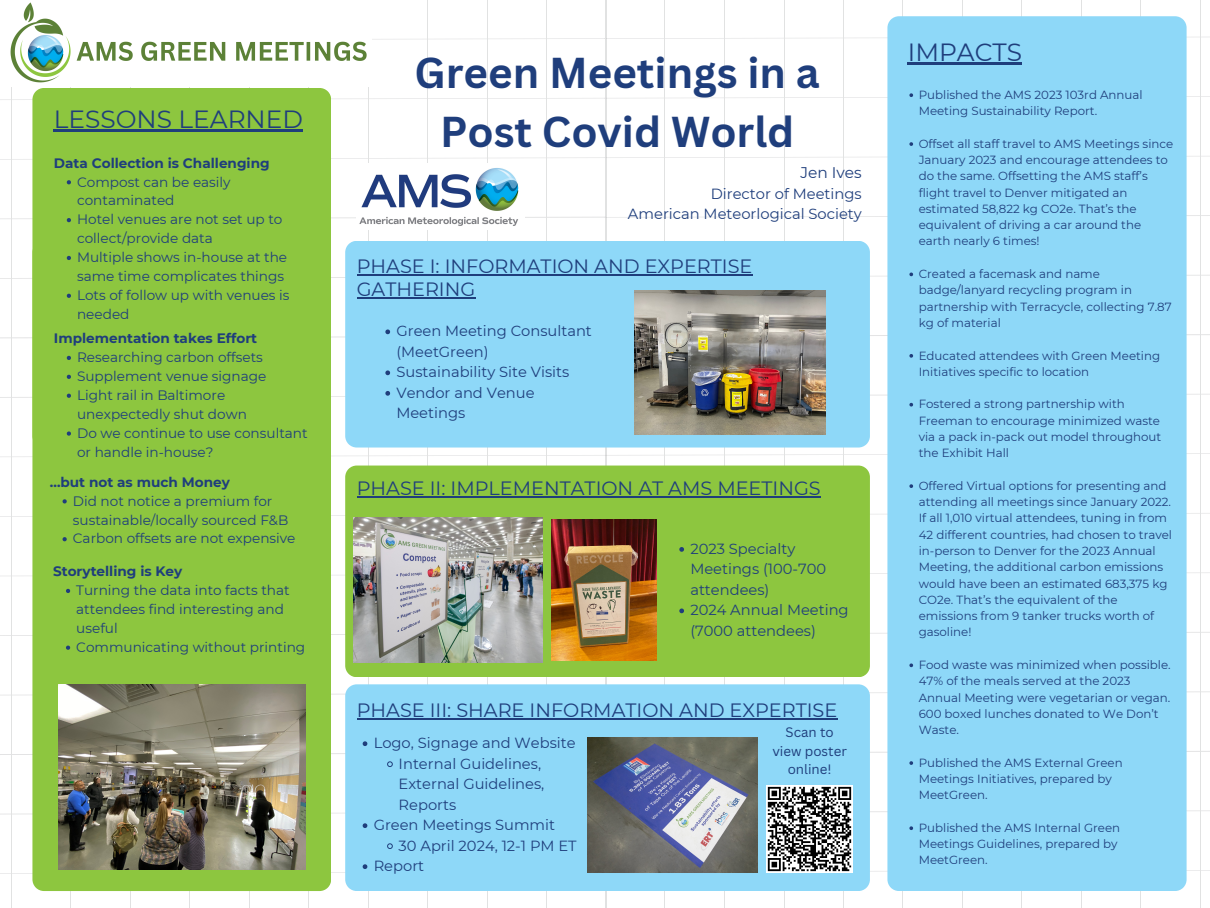
<style>
.page{position:relative;width:1210px;height:908px;background:#fff}
.page>*{position:absolute;margin:0;border:0;box-sizing:border-box;transform-origin:0 0}
.t1{font:700 42px/58.8px "Canva Sans";color:#1f3e7c;text-align:center}
.t2{font:24.85px "Montserrat";color:#1f3e7c}
.t3{font:19.25px/23.6px "Montserrat";color:#1f3e7c}
.t4{font:15.4px "Montserrat";color:#1f3e7c}
.t5{font:14.7px/20.5px "Montserrat";color:#1f3e7c;text-align:right}
.t6{font:14.66px/20.5px "Montserrat";color:#1f3e7c}
.t7{font:13.61px/18.9px "Montserrat";color:#1f3e7c}
.t8{font:700 13.61px "Montserrat";color:#1f3e7c}
.t9{font:13.3px/18.4px "Canva Sans";color:#1f3e7c;text-align:center}
.t10{font:11.79px/16.3px "Montserrat";color:#1f3e7c}
</style>
<div class="page">
<hr style="left:11px;top:0;width:1px;height:907px;background:#898a8d">
<hr style="left:70px;top:0;width:1px;height:907px;background:#898a8d">
<hr style="left:130px;top:0;width:1px;height:907px;background:#898a8d">
<hr style="left:189px;top:0;width:1px;height:907px;background:#898a8d">
<hr style="left:249px;top:0;width:1px;height:907px;background:#898a8d">
<hr style="left:308px;top:0;width:1px;height:907px;background:#898a8d">
<hr style="left:368px;top:0;width:1px;height:907px;background:#898a8d">
<hr style="left:427px;top:0;width:1px;height:907px;background:#898a8d">
<hr style="left:487px;top:0;width:1px;height:907px;background:#898a8d">
<hr style="left:546px;top:0;width:1px;height:907px;background:#898a8d">
<hr style="left:606px;top:0;width:1px;height:907px;background:#898a8d">
<hr style="left:605px;top:0;width:1px;height:907px;background:#898a8d">
<hr style="left:664px;top:0;width:1px;height:907px;background:#898a8d">
<hr style="left:724px;top:0;width:1px;height:907px;background:#898a8d">
<hr style="left:783px;top:0;width:1px;height:907px;background:#898a8d">
<hr style="left:843px;top:0;width:1px;height:907px;background:#898a8d">
<hr style="left:902px;top:0;width:1px;height:907px;background:#898a8d">
<hr style="left:962px;top:0;width:1px;height:907px;background:#898a8d">
<hr style="left:1021px;top:0;width:1px;height:907px;background:#898a8d">
<hr style="left:1081px;top:0;width:1px;height:907px;background:#898a8d">
<hr style="left:1140px;top:0;width:1px;height:907px;background:#898a8d">
<hr style="left:1200px;top:0;width:1px;height:907px;background:#898a8d">
<svg style="left:372px;top:36px;width:829px;height:5px"></svg>
<svg style="left:0;top:155px;width:1210px;height:5px"></svg>
<svg style="left:0;top:452px;width:1210px;height:6px"></svg>
<svg style="left:0;top:512px;width:1210px;height:5px"></svg>
<svg style="left:10px;top:571px;width:1200px;height:6px"></svg>
<svg style="left:0;top:630px;width:1210px;height:6px"></svg>
<svg style="left:0;top:690px;width:1210px;height:6px"></svg>
<svg style="left:0;top:809px;width:1210px;height:6px"></svg>
<div style="left:345px;top:465px;width:525px;height:212px;background:#8dc63f"></div>
<div style="left:345px;top:241px;width:524px;height:206px;background:#8ed8f8"></div>
<div style="left:887px;top:16px;width:299px;height:874px;background:#8ed8f8"></div>
<div style="left:345px;top:684px;width:524px;height:206px;background:#8ed8f8"></div>
<div style="left:32px;top:88px;width:299px;height:802px;background:#8dc63f"></div>
<img style="left:10px;top:0;width:359px;height:86px">
<img style="left:359px;top:164px;width:160px;height:65px">
<img style="left:354px;top:517px;width:189px;height:145px">
<img style="left:588px;top:736px;width:170px;height:128px">
<img style="left:634px;top:291px;width:191px;height:143px">
<img style="left:59px;top:684px;width:246px;height:180px">
<img style="left:551px;top:519px;width:105px;height:140px">
<img style="left:766px;top:785px;width:87px;height:79px">
<hr style="left:908px;top:63px;width:114px;height:2px;background:#1f3e7c">
<hr style="left:357px;top:496px;width:463px;height:1px;background:#1f3e7c">
<hr style="left:357px;top:717px;width:480px;height:2px;background:#1f3e7c">
<hr style="left:357px;top:297px;width:118px;height:2px;background:#1f3e7c">
<hr style="left:54px;top:129px;width:249px;height:3px;background:#1f3e7c">
<svg style="left:0;top:329px;width:1210px;height:10px;background:#99cdbb"></svg>
<svg style="left:385px;top:370px;width:5px;height:5px"></svg>
<svg style="left:67px;top:180px;width:4px;height:4px"></svg>
<svg style="left:0;top:214px;width:1210px;height:8px"></svg>
<svg style="left:67px;top:256px;width:4px;height:4px"></svg>
<svg style="left:67px;top:293px;width:4px;height:5px"></svg>
<svg style="left:0;top:93px;width:1210px;height:8px"></svg>
<svg style="left:909px;top:142px;width:4px;height:4px"></svg>
<svg style="left:0;top:272px;width:1210px;height:7px;background:#8bc7be"></svg>
<svg style="left:909px;top:354px;width:4px;height:3px"></svg>
<svg style="left:909px;top:484px;width:4px;height:4px"></svg>
<svg style="left:909px;top:663px;width:4px;height:4px"></svg>
<svg style="left:909px;top:761px;width:4px;height:3px"></svg>
<svg style="left:909px;top:826px;width:4px;height:3px"></svg>
<svg style="left:679px;top:547px;width:5px;height:4px"></svg>
<svg style="left:679px;top:608px;width:5px;height:5px"></svg>
<svg style="left:0;top:741px;width:1210px;height:14px;background:#93bcc4"></svg>
<svg style="left:387px;top:761px;width:5px;height:5px"></svg>
<svg style="left:363px;top:823px;width:4px;height:4px"></svg>
<svg style="left:387px;top:843px;width:5px;height:5px"></svg>
<svg style="left:0;top:864px;width:1210px;height:10px;background:#8cb7b3"></svg>
<svg style="left:67px;top:356px;width:4px;height:4px"></svg>
<svg style="left:67px;top:374px;width:4px;height:5px"></svg>
<svg style="left:0;top:391px;width:1210px;height:15px;background:#8fc1ad"></svg>
<svg style="left:67px;top:431px;width:4px;height:4px"></svg>
<svg style="left:63px;top:499px;width:4px;height:4px"></svg>
<svg style="left:63px;top:537px;width:4px;height:4px"></svg>
<svg style="left:66px;top:588px;width:4px;height:5px"></svg>
<svg style="left:66px;top:645px;width:4px;height:4px"></svg>
<h4 class="t2" style="left:54px;top:104px;width:251px">LESSONS LEARNED</h4>
<p class="t8" style="left:54px;top:154px;width:217px">Data Collection is Challenging</p>
<p class="t7" style="left:77px;top:172px;width:155px">Compost can be easily contaminated</p>
<p class="t7" style="left:77px;top:210px;width:207px">Hotel venues are not set up to collect/provide data</p>
<p class="t7" style="left:77px;top:248px;width:212px">Multiple shows in-house at the same time complicates things</p>
<p class="t7" style="left:77px;top:285px;width:214px">Lots of follow up with venues is needed</p>
<h3 class="t8" style="left:54px;top:330px;width:205px">Implementation takes Effort</h3>
<p class="t7" style="left:77px;top:347px;width:187px">Researching carbon offsets</p>
<p class="t7" style="left:77px;top:366px;width:191px">Supplement venue signage</p>
<p class="t7" style="left:77px;top:385px;width:171px">Light rail in Baltimore unexpectedly shut down</p>
<p class="t7" style="left:77px;top:423px;width:232px">Do we continue to use consultant or handle in-house?</p>
<h3 class="t8" style="left:50px;top:473px;width:182px">…but not as much Money</h3>
<p class="t7" style="left:73px;top:491px;width:217px">Did not notice a premium for sustainable/locally sourced F&amp;B</p>
<p class="t7" style="left:73px;top:529px;width:224px">Carbon offsets are not expensive</p>
<p class="t8" style="left:53px;top:563px;width:131px">Storytelling is Key</p>
<p class="t7" style="left:76px;top:580px;width:215px">Turning the data into facts that attendees find interesting and useful</p>
<p class="t7" style="left:76px;top:637px;width:230px">Communicating without printing</p>
<p class="t1" style="left:414px;top:42px;width:407px">Green Meetings in a<br>Post Covid World</p>
<h4 class="t4" style="left:800px;top:163px;width:63px">Jen Ives</h4>
<h4 class="t5" style="left:628px;top:183px;width:235px">Director of Meetings<br>American Meteorlogical Society</h4>
<p class="t3" style="left:357px;top:254px;width:397px">PHASE I: INFORMATION AND EXPERTISE<br>GATHERING</p>
<p class="t6" style="left:396px;top:321px;width:197px">Green Meeting Consultant (MeetGreen)</p>
<p class="t6" style="left:396px;top:361px;width:174px">Sustainability Site Visits</p>
<h4 class="t6" style="left:396px;top:382px;width:140px">Vendor and Venue<br>Meetings</h4>
<p class="t3" style="left:357px;top:476px;width:465px">PHASE II: IMPLEMENTATION AT AMS MEETINGS</p>
<h5 class="t6" style="left:690px;top:538px;width:137px">2023 Specialty<br>Meetings (100-700 attendees)</h5>
<h2 class="t6" style="left:690px;top:599px;width:160px">2024 Annual Meeting (7000 attendees)</h2>
<p class="t3" style="left:357px;top:697px;width:482px">PHASE III: SHARE INFORMATION AND EXPERTISE</p>
<h1 class="t6" style="left:374px;top:732px;width:203px">Logo, Signage and Website</h1>
<h3 class="t6" style="left:399px;top:752px;width:147px">Internal Guidelines,<br>External Guidelines,<br>Reports</h3>
<p class="t6" style="left:374px;top:814px;width:183px">Green Meetings Summit</p>
<p class="t6" style="left:399px;top:834px;width:179px">30 April 2024, 12-1 PM ET</p>
<p class="t6" style="left:374px;top:855px;width:52px">Report</p>
<p class="t9" style="left:772px;top:722px;width:76px">Scan to view poster online!</p>
<p class="t2" style="left:908px;top:37px;width:116px">IMPACTS</p>
<p class="t10" style="left:918px;top:86px;width:225px">Published the AMS 2023 103rd Annual<br>Meeting Sustainability Report.</p>
<p class="t10" style="left:918px;top:135px;width:256px">Offset all staff travel to AMS Meetings since January 2023 and encourage attendees to do the same. Offsetting the AMS staff’s flight travel to Denver mitigated an estimated 58,822 kg CO2e. That’s the equivalent of driving a car around the earth nearly 6 times!</p>
<p class="t10" style="left:918px;top:265px;width:254px">Created a facemask and name badge/lanyard recycling program in partnership with Terracycle, collecting 7.87 kg of material</p>
<p class="t10" style="left:918px;top:347px;width:243px">Educated attendees with Green Meeting<br>Initiatives specific to location</p>
<p class="t10" style="left:918px;top:396px;width:244px">Fostered a strong partnership with<br>Freeman to encourage minimized waste via a pack in-pack out model throughout the Exhibit Hall</p>
<p class="t10" style="left:918px;top:477px;width:255px">Offered Virtual options for presenting and attending all meetings since January 2022.<br>If all 1,010 virtual attendees, tuning in from 42 different countries, had chosen to travel in-person to Denver for the 2023 Annual Meeting, the additional carbon emissions would have been an estimated 683,375 kg CO2e. That’s the equivalent of the emissions from 9 tanker trucks worth of gasoline!</p>
<p class="t10" style="left:918px;top:656px;width:253px">Food waste was minimized when possible.<br>47% of the meals served at the 2023<br>Annual Meeting were vegetarian or vegan.<br>600 boxed lunches donated to We Don’t<br>Waste.</p>
<p class="t10" style="left:918px;top:754px;width:205px">Published the AMS External Green<br>Meetings Initiatives, prepared by<br>MeetGreen.</p>
<p class="t10" style="left:918px;top:819px;width:203px">Published the AMS Internal Green<br>Meetings Guidelines, prepared by<br>MeetGreen.</p>
</div>
